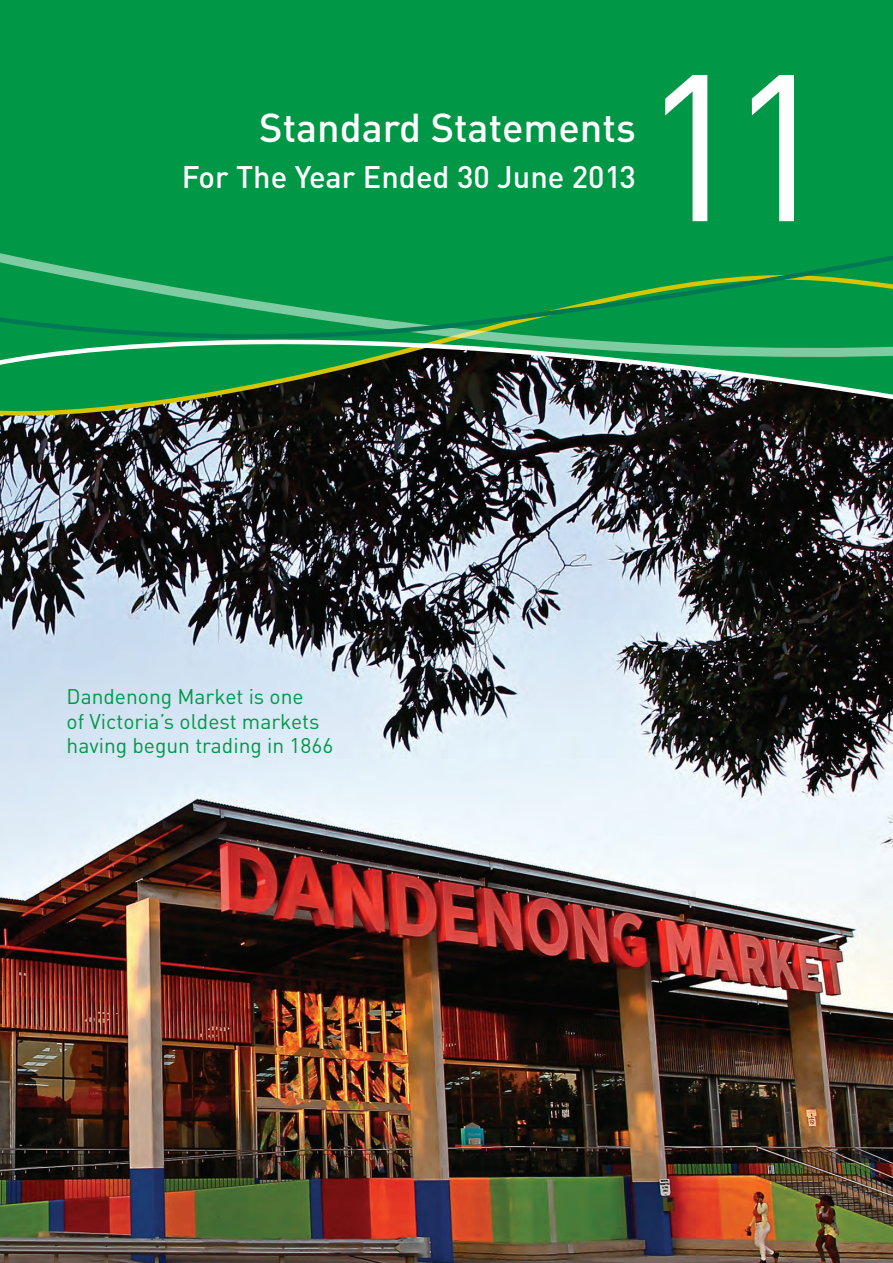
<style>
.page{position:relative;width:893px;height:1263px;background:#fff}
.page>*{position:absolute;margin:0;border:0;box-sizing:border-box;transform-origin:0 0}
.t1{font:205.2px "DIN";color:#fff}
.t2{font:500 39.75px "DIN";color:#fff}
.t3{font:500 30.75px "DIN";color:#fff}
.Pull_Quote{font:21px/24.8px "DIN";color:#009847}
</style>
<div class="page">
<img style="left:0;top:434px;width:893px;height:829px">
<div style="left:0;top:0;width:893px;height:434px;background:#009847"></div>
<img style="left:0;top:404px;width:893px;height:25px">
<svg style="left:0;top:251px;width:893px;height:44px;background:#0b9a49"></svg>
<svg style="left:0;top:295px;width:893px;height:109px;background:#20854c"></svg>
<svg style="left:0;top:40px;width:1px;height:104px"></svg>
<p class="t2" style="left:259px;top:103px;width:378px">Standard Statements</p>
<p class="t3" style="left:182px;top:157px;width:456px">For The Year Ended 30 June 2013</p>
<p class="t1" style="left:640px;top:19px;width:195px">11</p>
<p class="Pull_Quote" style="left:67px;top:683px;width:268px">Dandenong Market is one<br>of Victoria’s oldest markets having begun trading in 1866</p>
</div>
